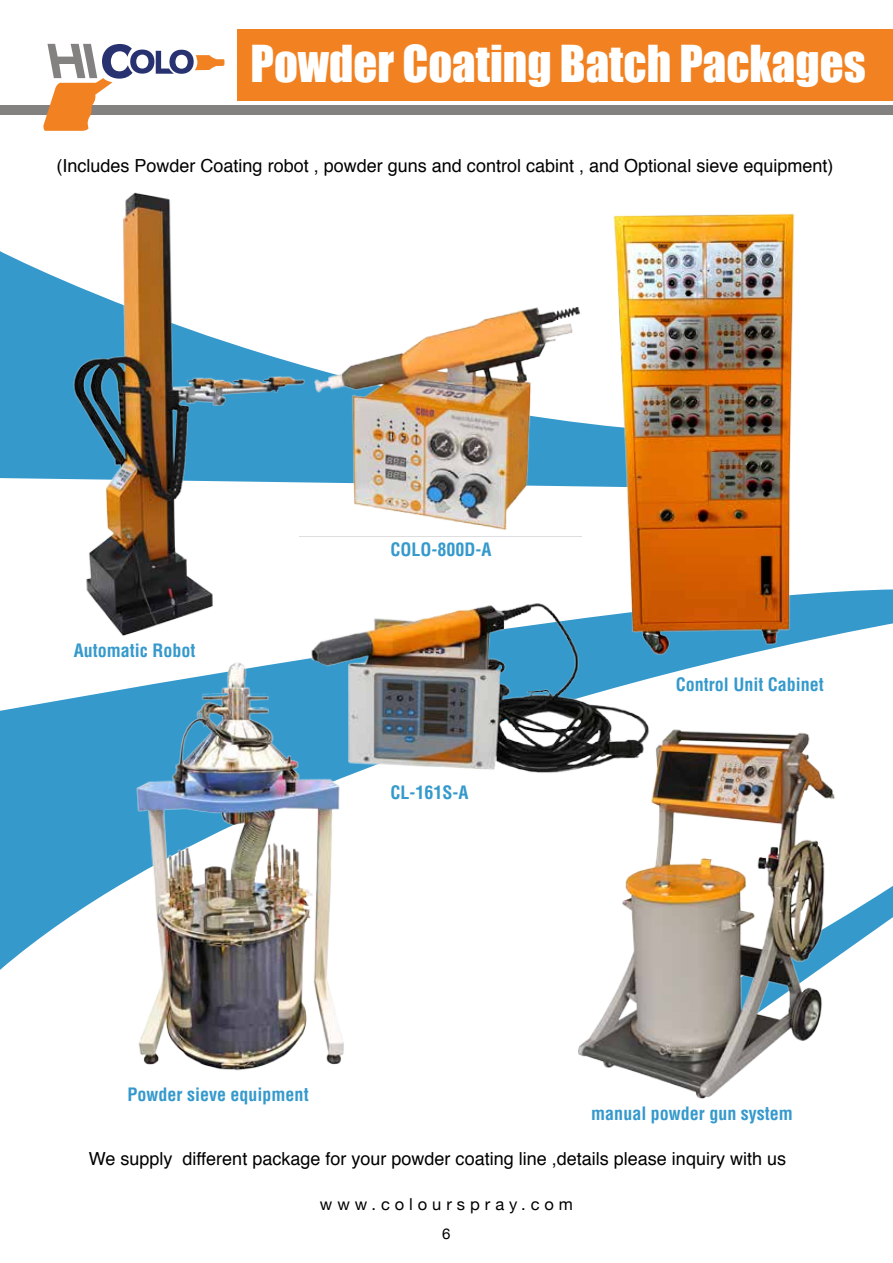
<style>
.page{position:relative;width:893px;height:1263px;background:#fff}
.page>*{position:absolute;margin:0;border:0;box-sizing:border-box;transform-origin:0 0}
.t1{font:46.65px "Impact";color:#fff}
.t2{font:18px "Helvetica";color:#000}
.t3{font:700 condensed 18px "Helvetica";color:#3599cc}
.t4{font:16.5px "Helvetica Neue";letter-spacing:.3em;color:#000}
.t5{font:15px "Helvetica Neue";color:#000}
</style>
<div class="page">
<div style="left:0;top:106px;width:892px;height:9px;background:#848280"></div>
<div style="left:237px;top:29px;width:655px;height:71px;background:#f28221"></div>
<svg style="left:43px;top:44px;width:181px;height:87px"></svg>
<svg style="left:0;top:589px;width:892px;height:381px"></svg>
<div style="left:0;top:251px;width:29px;height:228px;background:#3599cc"></div>
<img style="left:29px;top:192px;width:305px;height:450px">
<img style="left:299px;top:282px;width:282px;height:254px">
<img style="left:581px;top:213px;width:257px;height:447px">
<img style="left:132px;top:653px;width:222px;height:418px">
<img style="left:551px;top:700px;width:317px;height:399px">
<img style="left:308px;top:589px;width:350px;height:189px">
<h1 class="t1" style="left:250px;top:27px;width:616px">Powder Coating Batch Packages</h1>
<p class="t2" style="left:56px;top:152px;width:778px">(Includes Powder Coating robot , powder guns and control cabint , and Optional sieve equipment)</p>
<p class="t3" style="left:74px;top:639px;width:123px">Automatic Robot</p>
<p class="t3" style="left:390px;top:538px;width:102px">COLO-800D-A</p>
<p class="t3" style="left:390px;top:781px;width:80px">CL-161S-A</p>
<p class="t3" style="left:127px;top:1082px;width:183px">Powder sieve equipment</p>
<p class="t3" style="left:675px;top:673px;width:150px">Control Unit Cabinet</p>
<p class="t3" style="left:591px;top:1102px;width:203px">manual powder gun system</p>
<p class="t2" style="left:89px;top:1144px;width:698px">We supply different package for your powder coating line ,details please inquiry with us</p>
<p class="t4" style="left:320px;top:1190px;width:254px">www.colourspray.com</p>
<p class="t5" style="left:442px;top:1221px;width:10px">6</p>
</div>
